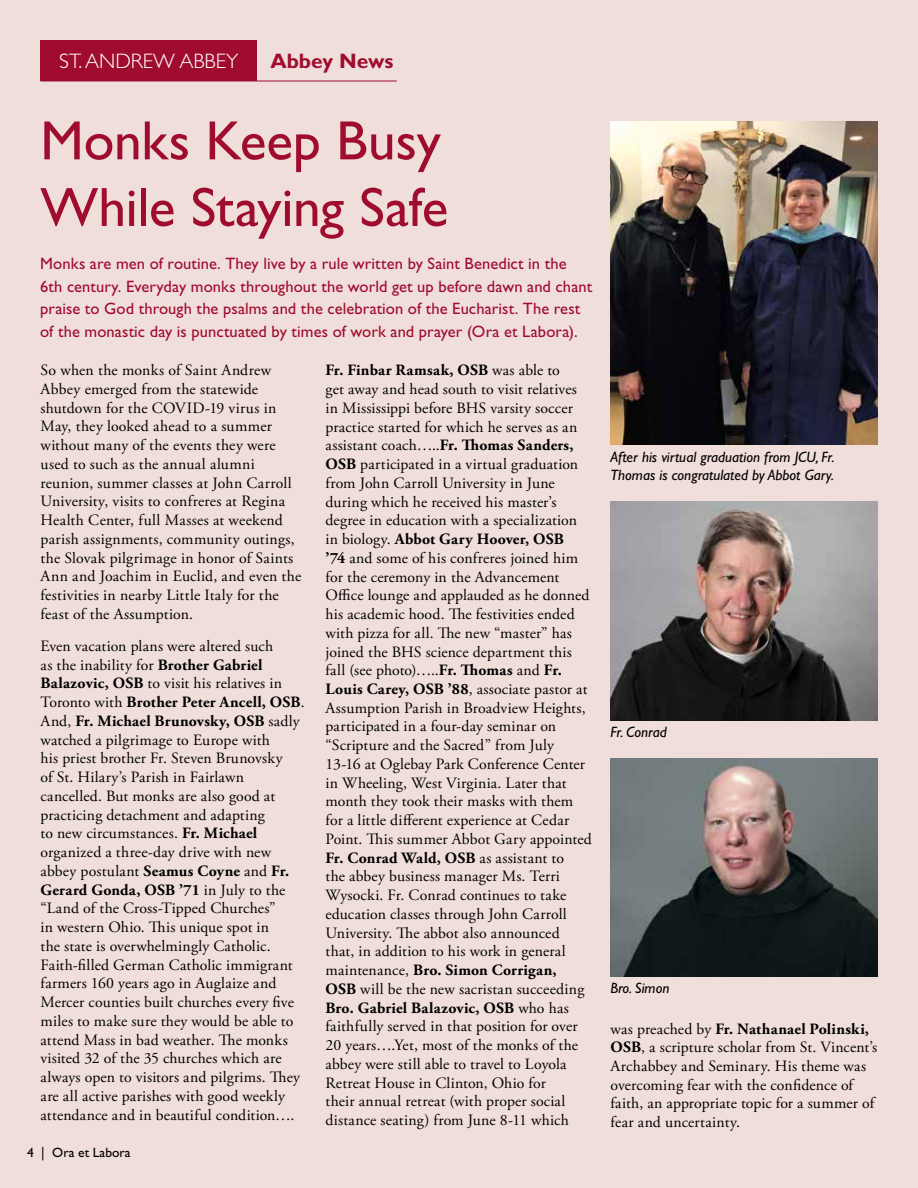
<style>
.page{position:relative;width:918px;height:1188px;background:#f0deda}
.page>*{position:absolute;margin:0;border:0;box-sizing:border-box;transform-origin:0 0}
.t1{font:55.5px/66.6px "Gill Sans Std";letter-spacing:-.005em;color:#a00c30}
.t2{font:300 21px "Gill Sans Std";color:#fff}
.t3{font:700 21px "Gill Sans Std";color:#a00c30}
.t4{font:16.5px/22.5px "Gill Sans Std";letter-spacing:.005em;color:#a00c30}
.t5{font:15.75px/18.8px "Adobe Garamond Pro";letter-spacing:.01em;color:#000}
.t6{font:italic 15px/18px "Gill Sans Std";color:#000}
.t7{font:13.5px "Gill Sans Std";color:#000}
.s1{font-weight:700}
</style>
<div class="page">
<hr style="left:40px;top:81px;width:357px;height:1px;background:#a00c30">
<div style="left:40px;top:40px;width:217px;height:41px;background:#a00c30"></div>
<img style="left:611px;top:122px;width:267px;height:323px">
<img style="left:611px;top:501px;width:267px;height:219px">
<img style="left:611px;top:758px;width:267px;height:219px">
<h2 class="t2" style="left:59px;top:49px;width:181px">ST. ANDREW ABBEY</h2>
<h2 class="t3" style="left:271px;top:49px;width:124px">Abbey News</h2>
<h1 class="t1" style="left:40px;top:108px;width:409px">Monks Keep Busy<br>While Staying Safe</h1>
<p class="t4" style="left:40px;top:253px;width:554px">Monks are men of routine. They live by a rule written by Saint Benedict in the 6th century. Everyday monks throughout the world get up before dawn and chant praise to God through the psalms and the celebration of the Eucharist. The rest of the monastic day is punctuated by times of work and prayer (Ora et Labora).</p>
<p class="t5" style="left:41px;top:361px;width:262px">So when the monks of Saint Andrew Abbey emerged from the statewide shutdown for the COVID-19 virus in May, they looked ahead to a summer without many of the events they were used to such as the annual alumni reunion, summer classes at John Carroll University, visits to confreres at Regina Health Center, full Masses at weekend parish assignments, community outings, the Slovak pilgrimage in honor of Saints Ann and Joachim in Euclid, and even the festivities in nearby Little Italy for the feast of the Assumption.</p>
<p class="t5" style="left:41px;top:637px;width:266px">Even vacation plans were altered such<br>as the inability for <span class="s1">Brother Gabriel Balazovic, OSB</span> to visit his relatives in Toronto with <span class="s1">Brother Peter Ancell, OSB</span>.<br>And, <span class="s1">Fr. Michael Brunovsky, OSB</span> sadly watched a pilgrimage to Europe with<br>his priest brother Fr. Steven Brunovsky<br>of St. Hilary’s Parish in Fairlawn cancelled. But monks are also good at practicing detachment and adapting<br>to new circumstances. <span class="s1">Fr. Michael </span>organized a three-day drive with new abbey postulant <span class="s1">Seamus Coyne</span> and <span class="s1">Fr.<br>Gerard Gonda, OSB ’71</span> in July to the “Land of the Cross-Tipped Churches”<br>in western Ohio. This unique spot in<br>the state is overwhelmingly Catholic.<br>Faith-filled German Catholic immigrant farmers 160 years ago in Auglaize and Mercer counties built churches every five miles to make sure they would be able to attend Mass in bad weather. The monks visited 32 of the 35 churches which are always open to visitors and pilgrims. They are all active parishes with good weekly attendance and in beautiful condition….</p>
<p class="t7" style="left:27px;top:1144px;width:105px">4 | Ora et Labora</p>
<p class="t5" style="left:326px;top:362px;width:268px"><span class="s1">Fr. Finbar Ramsak, OSB</span> was able to<br>get away and head south to visit relatives in Mississippi before BHS varsity soccer practice started for which he serves as an assistant coach…..<span class="s1">Fr. Thomas Sanders, OSB</span> participated in a virtual graduation from John Carroll University in June during which he received his master’s degree in education with a specialization in biology. <span class="s1">Abbot Gary Hoover, OSB<br>’74</span> and some of his confreres joined him for the ceremony in the Advancement Office lounge and applauded as he donned his academic hood. The festivities ended with pizza for all. The new “master” has joined the BHS science department this fall (see photo)…..<span class="s1">Fr. Thomas</span> and <span class="s1">Fr.<br>Louis Carey, OSB ’88</span>, associate pastor at Assumption Parish in Broadview Heights, participated in a four-day seminar on “Scripture and the Sacred” from July 13-16 at Oglebay Park Conference Center in Wheeling, West Virginia. Later that month they took their masks with them for a little different experience at Cedar Point. This summer Abbot Gary appointed <span class="s1">Fr. Conrad Wald, OSB</span> as assistant to<br>the abbey business manager Ms. Terri Wysocki. Fr. Conrad continues to take education classes through John Carroll University. The abbot also announced that, in addition to his work in general maintenance, <span class="s1">Bro. Simon Corrigan,<br>OSB</span> will be the new sacristan succeeding <span class="s1">Bro. Gabriel Balazovic, OSB</span> who has faithfully served in that position for over 20 years….Yet, most of the monks of the abbey were still able to travel to Loyola Retreat House in Clinton, Ohio for<br>their annual retreat (with proper social distance seating) from June 8-11 which</p>
<p class="t6" style="left:611px;top:448px;width:226px">After his virtual graduation from JCU, Fr.<br>Thomas is congratulated by Abbot Gary.</p>
<p class="t6" style="left:611px;top:723px;width:58px">Fr. Conrad</p>
<p class="t6" style="left:611px;top:979px;width:60px">Bro. Simon</p>
<p class="t5" style="left:611px;top:1020px;width:268px">was preached by <span class="s1">Fr. Nathanael Polinski, OSB</span>, a scripture scholar from St. Vincent’s Archabbey and Seminary. His theme was overcoming fear with the confidence of faith, an appropriate topic for a summer of fear and uncertainty.</p>
</div>
